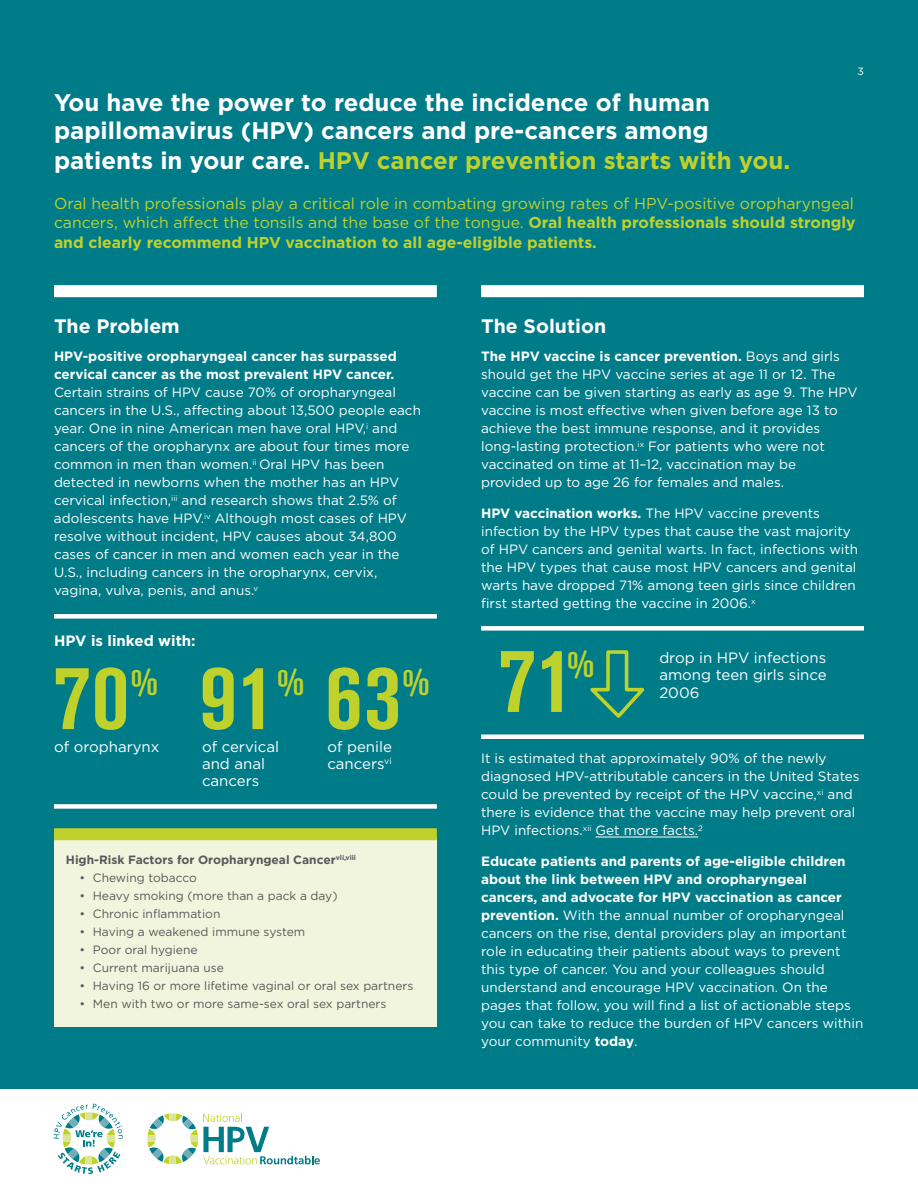
<style>
.page{position:relative;width:918px;height:1188px;background:#007c89}
.page>*{position:absolute;margin:0;border:0;box-sizing:border-box;transform-origin:0 0}
.t1{font:700 condensed 91.5px "Akzidenz Grotesk BQ";letter-spacing:.025em;color:#bfd22b}
.t2{font:700 condensed 37.5px "Akzidenz Grotesk BQ";color:#bfd22b}
.t3{font:700 24px/29px "Gotham";color:#fff}
.t4{font:700 19.5px "Gotham";color:#fff}
.t5{font:15.75px/19.5px "Gotham";color:#bfd22b;text-align:justify}
.t6{font:15px/16.8px "Gotham";color:#fff}
.t7{font:700 15px "Gotham";color:#fff}
.t8{font:13.5px/18px "Gotham";color:#fff}
.t9{font:700 13.5px/18px "Gotham";color:#fff}
.t10{font:12px "Gotham";color:#58595b}
.t11{font:700 12px "Gotham";color:#58595b}
.t12{font:10.5px "Gotham";color:#fff}
.s1{color:#bfd22b}
.s2{font-weight:700}
</style>
<div class="page">
<div style="left:54px;top:285px;width:383px;height:12px;background:#fff"></div>
<div style="left:54px;top:614px;width:383px;height:5px;background:#fff"></div>
<hr style="left:596px;top:837px;width:102px;height:1px;background:#fff">
<div style="left:481px;top:285px;width:383px;height:12px;background:#fff"></div>
<div style="left:54px;top:804px;width:383px;height:5px;background:#fff"></div>
<div style="left:481px;top:626px;width:383px;height:5px;background:#fff"></div>
<div style="left:481px;top:734px;width:383px;height:5px;background:#fff"></div>
<svg style="left:590px;top:650px;width:55px;height:68px"></svg>
<div style="left:575px;top:655px;width:19px;height:25px;background:#007c89"></div>
<div style="left:0;top:1090px;width:918px;height:98px;background:#fff"></div>
<div style="left:54px;top:837px;width:383px;height:190px;background:#f2f5dd"></div>
<div style="left:54px;top:828px;width:383px;height:12px;background:#bfd22b"></div>
<svg style="left:53px;top:1104px;width:70px;height:70px"></svg>
<svg style="left:147px;top:1113px;width:173px;height:51px"></svg>
<p class="t12" style="left:858px;top:64px;width:8px">3</p>
<h3 class="t3" style="left:54px;top:88px;width:738px">You have the power to reduce the incidence of human papillomavirus (HPV) cancers and pre-cancers among patients in your care. <span class="s1">HPV cancer prevention starts with you.</span></h3>
<p class="t5" style="left:54px;top:193px;width:803px">Oral health professionals play a critical role in combating growing rates of HPV-positive oropharyngeal cancers, which affect the tonsils and the base of the tongue. <span class="s2">Oral health professionals should strongly and clearly recommend HPV vaccination to all age-eligible patients.</span></p>
<h3 class="t4" style="left:54px;top:313px;width:127px">The Problem</h3>
<p class="t9" style="left:54px;top:348px;width:344px">HPV-positive oropharyngeal cancer has surpassed cervical cancer as the most prevalent HPV cancer.</p>
<p class="t8" style="left:54px;top:383px;width:369px">Certain strains of HPV cause 70% of oropharyngeal cancers in the U.S., affecting about 13,500 people each year. One in nine American men have oral HPV,<sup>i</sup> and cancers of the oropharynx are about four times more common in men than women.<sup>ii</sup> Oral HPV has been detected in newborns when the mother has an HPV cervical infection,<sup>iii</sup> and research shows that 2.5% of adolescents have HPV.<sup>iv</sup> Although most cases of HPV resolve without incident, HPV causes about 34,800 cases of cancer in men and women each year in the U.S., including cancers in the oropharynx, cervix, vagina, vulva, penis, and anus.<sup>v</sup></p>
<p class="t7" style="left:54px;top:631px;width:143px">HPV is linked with:</p>
<h1 class="t1" style="left:54px;top:645px;width:76px">70</h1>
<h2 class="t2" style="left:131px;top:660px;width:28px">%</h2>
<p class="t6" style="left:54px;top:738px;width:107px">of oropharynx</p>
<h1 class="t1" style="left:200px;top:645px;width:76px">91</h1>
<h2 class="t2" style="left:277px;top:660px;width:28px">%</h2>
<p class="t6" style="left:202px;top:738px;width:78px">of cervical and anal cancers</p>
<h1 class="t1" style="left:326px;top:645px;width:76px">63</h1>
<h2 class="t2" style="left:403px;top:660px;width:28px">%</h2>
<p class="t6" style="left:327px;top:738px;width:66px">of penile cancers<sup>vi</sup></p>
<p class="t11" style="left:66px;top:851px;width:292px">High-Risk Factors for Oropharyngeal Cancer<sup>vii,viii</sup></p>
<p class="t10" style="left:79px;top:870px;width:119px">• Chewing tobacco</p>
<p class="t10" style="left:79px;top:888px;width:260px">• Heavy smoking (more than a pack a day)</p>
<p class="t10" style="left:79px;top:906px;width:143px">• Chronic inflammation</p>
<p class="t10" style="left:79px;top:924px;width:227px">• Having a weakened immune system</p>
<p class="t10" style="left:79px;top:942px;width:120px">• Poor oral hygiene</p>
<p class="t10" style="left:79px;top:960px;width:146px">• Current marijuana use</p>
<p class="t10" style="left:79px;top:978px;width:335px">• Having 16 or more lifetime vaginal or oral sex partners</p>
<p class="t10" style="left:79px;top:996px;width:308px">• Men with two or more same-sex oral sex partners</p>
<h3 class="t4" style="left:481px;top:313px;width:127px">The Solution</h3>
<p class="t8" style="left:481px;top:347px;width:378px"><span class="s2">The HPV vaccine is cancer prevention.</span> Boys and girls should get the HPV vaccine series at age 11 or 12. The vaccine can be given starting as early as age 9. The HPV vaccine is most effective when given before age 13 to achieve the best immune response, and it provides long-lasting protection.<sup>ix</sup> For patients who were not vaccinated on time at 11–12, vaccination may be provided up to age 26 for females and males.</p>
<p class="t8" style="left:481px;top:504px;width:379px"><span class="s2">HPV vaccination works.</span> The HPV vaccine prevents infection by the HPV types that cause the vast majority of HPV cancers and genital warts. In fact, infections with the HPV types that cause most HPV cancers and genital warts have dropped 71% among teen girls since children first started getting the vaccine in 2006.<sup>x</sup></p>
<h2 class="t2" style="left:567px;top:643px;width:28px">%</h2>
<h1 class="t1" style="left:499px;top:628px;width:76px">71</h1>
<p class="t6" style="left:659px;top:649px;width:169px;line-height:17.4px">drop in HPV infections among teen girls since</p>
<p class="t6" style="left:659px;top:684px;width:42px">2006</p>
<p class="t8" style="left:481px;top:749px;width:380px">It is estimated that approximately 90% of the newly diagnosed HPV-attributable cancers in the United States could be prevented by receipt of the HPV vaccine,<sup>xi</sup> and there is evidence that the vaccine may help prevent oral HPV infections.<sup>xii</sup> Get more facts.<sup>2</sup></p>
<p class="t8" style="left:481px;top:852px;width:384px"><span class="s2">Educate patients and parents of age-eligible children about the link between HPV and oropharyngeal cancers, and advocate for HPV vaccination as cancer prevention.</span> With the annual number of oropharyngeal cancers on the rise, dental providers play an important role in educating their patients about ways to prevent this type of cancer. You and your colleagues should understand and encourage HPV vaccination. On the pages that follow, you will find a list of actionable steps you can take to reduce the burden of HPV cancers within your community <span class="s2">today</span>.</p>
</div>
